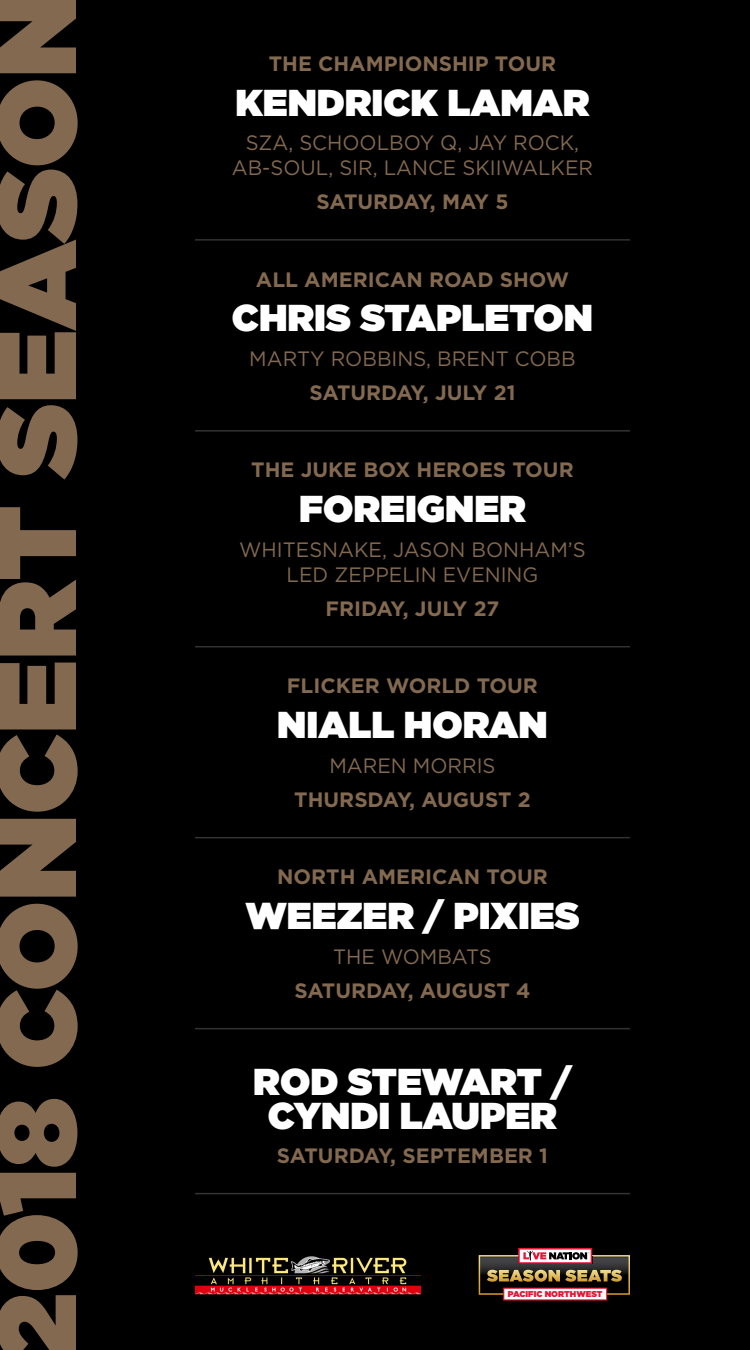
<style>
.page{position:relative;width:750px;height:1350px;background:#000}
.page>*{position:absolute;margin:0;border:0;box-sizing:border-box;transform-origin:0 0}
.t1{font:900 111.15px "Gotham";color:#836950}
.t2{font:900 37.35px/33.3px "Gotham";color:#fff;text-align:center}
.t3{font:700 20.85px "Gotham";color:#836950}
.t4{font:20.85px/24.9px "Gotham";color:#836950;text-align:center}
.t5{font:900 8.55px "Gotham";color:#e31837}
</style>
<div class="page">
<svg style="left:479px;top:1248px;width:151px;height:52px"></svg>
<img style="left:195px;top:1256px;width:225px;height:39px">
<hr style="left:195px;top:239px;width:435px;height:2px;background:#333">
<hr style="left:195px;top:430px;width:435px;height:2px;background:#333">
<hr style="left:195px;top:646px;width:435px;height:1px;background:#333">
<hr style="left:195px;top:837px;width:435px;height:1px;background:#333">
<hr style="left:195px;top:1028px;width:435px;height:1px;background:#333">
<hr style="left:195px;top:1193px;width:435px;height:1px;background:#333">
<h1 class="t1" style="left:-43px;top:1363px;width:1373px;rotate:-90deg">2018 CONCERT SEASON</h1>
<p class="t3" style="left:269px;top:49px;width:289px">THE CHAMPIONSHIP TOUR</p>
<h2 class="t2" style="left:235px;top:85px;width:356px">KENDRICK LAMAR</h2>
<p class="t4" style="left:232px;top:130px;width:363px">SZA, SCHOOLBOY Q, JAY ROCK,<br>AB-SOUL, SIR, LANCE SKIIWALKER</p>
<p class="t3" style="left:317px;top:188px;width:193px">SATURDAY, MAY 5</p>
<p class="t3" style="left:256px;top:265px;width:315px">ALL AMERICAN ROAD SHOW</p>
<h2 class="t2" style="left:232px;top:301px;width:363px">CHRIS STAPLETON</h2>
<p class="t4" style="left:249px;top:345px;width:328px">MARTY ROBBINS, BRENT COBB</p>
<p class="t3" style="left:310px;top:379px;width:207px">SATURDAY, JULY 21</p>
<p class="t3" style="left:251px;top:456px;width:324px">THE JUKE BOX HEROES TOUR</p>
<h2 class="t2" style="left:299px;top:492px;width:228px">FOREIGNER</h2>
<p class="t4" style="left:239px;top:536px;width:348px">WHITESNAKE, JASON BONHAM’S<br>LED ZEPPELIN EVENING</p>
<p class="t3" style="left:326px;top:595px;width:175px">FRIDAY, JULY 27</p>
<p class="t3" style="left:287px;top:672px;width:253px">FLICKER WORLD TOUR</p>
<h2 class="t2" style="left:277px;top:708px;width:272px">NIALL HORAN</h2>
<p class="t4" style="left:329px;top:752px;width:168px">MAREN MORRIS</p>
<p class="t3" style="left:294px;top:786px;width:238px">THURSDAY, AUGUST 2</p>
<p class="t3" style="left:277px;top:863px;width:272px">NORTH AMERICAN TOUR</p>
<h2 class="t2" style="left:245px;top:899px;width:336px">WEEZER / PIXIES</h2>
<p class="t4" style="left:333px;top:943px;width:160px">THE WOMBATS</p>
<p class="t3" style="left:294px;top:977px;width:238px">SATURDAY, AUGUST 4</p>
<h2 class="t2" style="left:253px;top:1065px;width:320px">ROD STEWART /<br>CYNDI LAUPER</h2>
<p class="t3" style="left:277px;top:1142px;width:273px">SATURDAY, SEPTEMBER 1</p>
<p class="t5" style="left:508px;top:1288px;width:96px">PACIFIC NORTHWEST</p>
</div>
